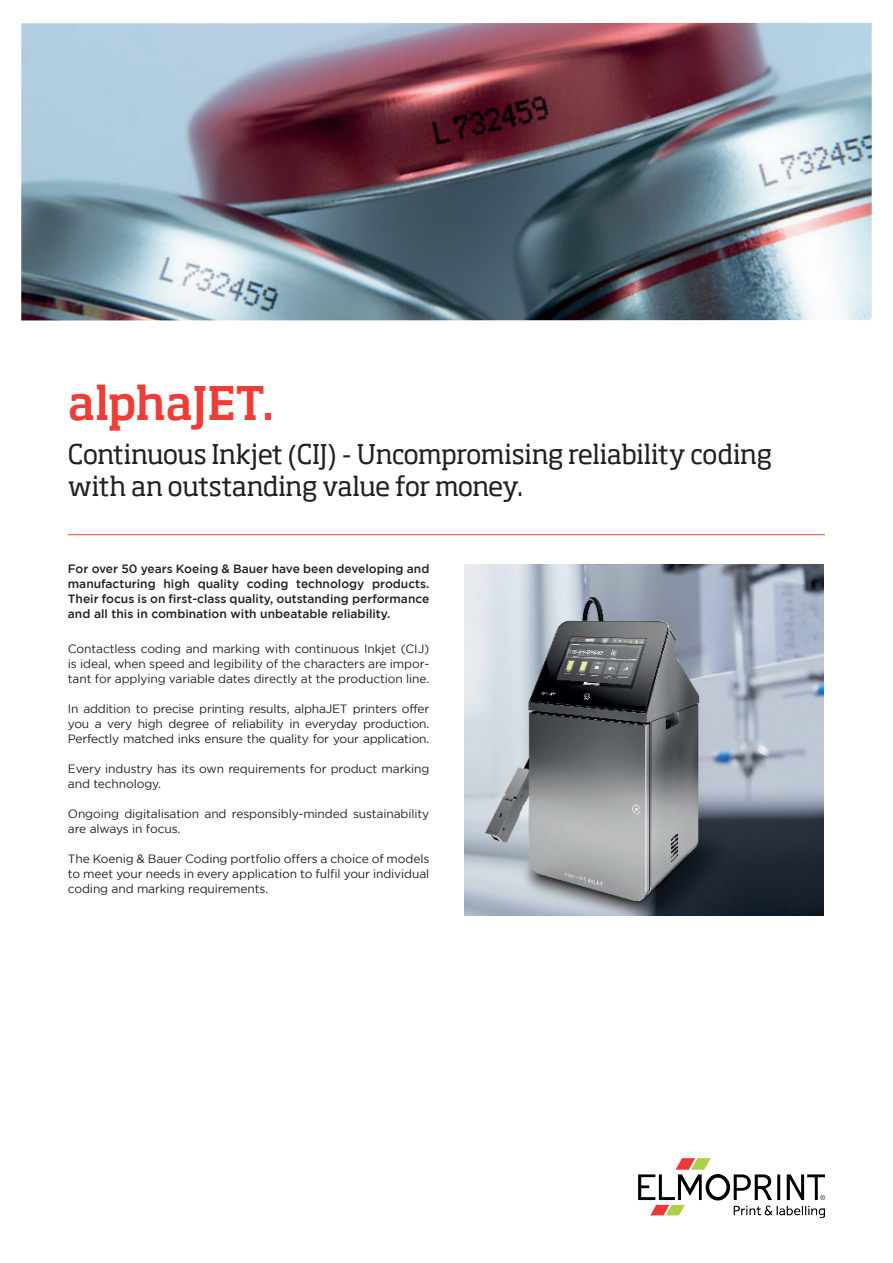
<style>
.page{position:relative;width:893px;height:1263px;background:#fff}
.page>*{position:absolute;margin:0;border:0;box-sizing:border-box;transform-origin:0 0}
.t1{font:500 45.3px "Soho W02";letter-spacing:-.01em;color:#ee3c36}
.t2{font:26.55px/31.8px "Soho W02";letter-spacing:-.02em;color:#231f20}
.t3{font:12px/15px "Gotham";letter-spacing:-.01em;color:#231f20;text-align:justify}
.t4{font:500 12px/15px "Gotham";color:#231f20;text-align:justify}
</style>
<div class="page">
<hr style="left:68px;top:534px;width:757px;height:1px;background:#ee3c36">
<img style="left:465px;top:564px;width:359px;height:351px">
<img style="left:21px;top:23px;width:851px;height:297px">
<img style="left:639px;top:1159px;width:186px;height:58px">
<h1 class="t1" style="left:68px;top:373px;width:208px">alphaJET.</h1>
<h2 class="t2" style="left:68px;top:438px;width:706px">Continuous Inkjet (CIJ) - Uncompromising reliability coding with an outstanding value for money.</h2>
<p class="t4" style="left:68px;top:561px;width:363px">For over 50 years Koeing &amp; Bauer have been developing and manufacturing high quality coding technology products.<br>Their focus is on first-class quality, outstanding performance and all this in combination with unbeatable reliability.</p>
<p class="t3" style="left:68px;top:641px;width:363px">Contactless coding and marking with continuous Inkjet (CIJ) is ideal, when speed and legibility of the characters are impor&shy;tant for applying variable dates directly at the production line.</p>
<p class="t3" style="left:68px;top:701px;width:363px">In addition to precise printing results, alphaJET printers offer you a very high degree of reliability in everyday production.<br>Perfectly matched inks ensure the quality for your application.</p>
<p class="t3" style="left:68px;top:761px;width:363px">Every industry has its own requirements for product marking and technology.</p>
<p class="t3" style="left:68px;top:806px;width:363px">Ongoing digitalisation and responsibly-minded sustainability are always in focus.</p>
<p class="t3" style="left:68px;top:851px;width:363px">The Koenig &amp; Bauer Coding portfolio offers a choice of models to meet your needs in every application to fulfil your individual coding and marking requirements.</p>
</div>
